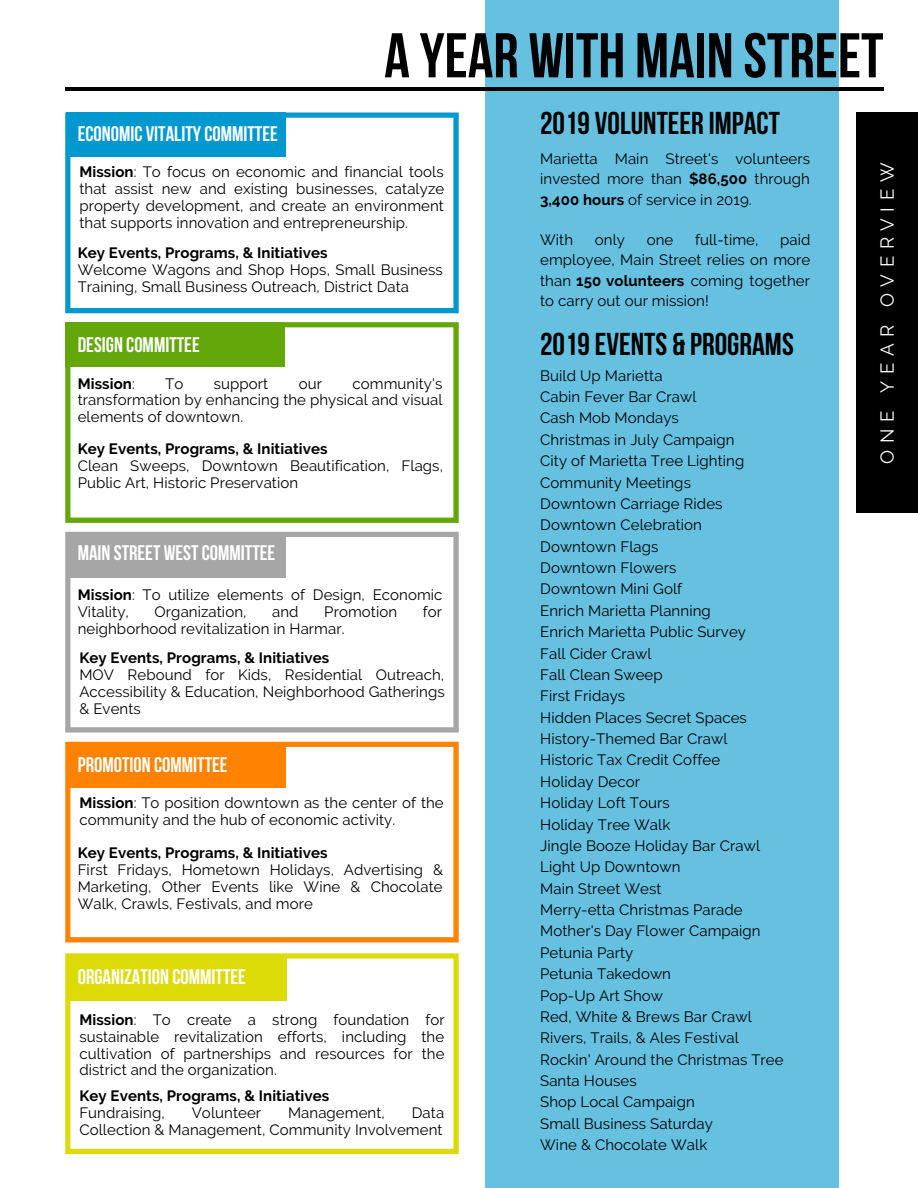
<style>
.page{position:relative;width:918px;height:1188px;background:#fff}
.page>*{position:absolute;margin:0;border:0;box-sizing:border-box;transform-origin:0 0}
.t1{font:700 63px "Bebas Neue";color:#000}
.t2{font:700 31.5px "Bebas Neue";color:#000}
.t3{font:700 21px "Bebas Neue";color:#fff}
.t4{font:18.75px "Raleway";letter-spacing:.35em;color:#fff}
.t5{font:15px/21.3px "Raleway";letter-spacing:.005em;color:#000;text-align:justify}
.t6{font:700 15px "Raleway";letter-spacing:.005em;color:#000}
.s1{font-weight:700}
.s2{font-weight:400}
</style>
<div class="page">
<div style="left:857px;top:113px;width:61px;height:400px;background:#000"></div>
<div style="left:485px;top:0;width:354px;height:1188px;background:#66c1e1"></div>
<hr style="left:65px;top:87px;width:819px;height:3px;background:#000">
<svg style="left:65px;top:113px;width:394px;height:200px"></svg>
<svg style="left:65px;top:322px;width:394px;height:201px"></svg>
<svg style="left:65px;top:532px;width:394px;height:201px"></svg>
<svg style="left:65px;top:742px;width:394px;height:200px"></svg>
<svg style="left:65px;top:953px;width:394px;height:201px"></svg>
<div style="left:66px;top:112px;width:220px;height:45px;background:#0098ce"></div>
<div style="left:65px;top:322px;width:220px;height:45px;background:#63a70a"></div>
<div style="left:66px;top:533px;width:220px;height:45px;background:#a6a6a6"></div>
<div style="left:66px;top:743px;width:220px;height:45px;background:#ff8300"></div>
<div style="left:67px;top:956px;width:220px;height:45px;background:#dddb07"></div>
<h1 class="t1" style="left:384px;top:30px;width:501px">A YEAR WITH MAIN STREET</h1>
<h3 class="t3" style="left:78px;top:125px;width:202px">ECONOMIC VITALITYCOMMITTEE</h3>
<p class="t5" style="left:79px;top:163px;width:366px;line-height:16.8px"><span class="s1">Mission</span>: To focus on economic and financial tools that assist new and existing businesses, catalyze property development, and create an environment that supports innovation and entrepreneurship.</p>
<p class="t6" style="left:78px;top:244px;width:251px">Key Events, Programs, &amp; Initiatives</p>
<p class="t5" style="left:78px;top:261px;width:367px;line-height:16.8px">Welcome Wagons and Shop Hops, Small Business<br>Training, Small Business Outreach, District Data</p>
<h3 class="t3" style="left:78px;top:337px;width:124px">DESIGN COMMITTEE</h3>
<p class="t5" style="left:78px;top:375px;width:366px;line-height:16.8px;text-indent:275px">community's transformation by enhancing the physical and visual elements of downtown.</p>
<p class="t6" style="left:78px;top:440px;width:251px">Key Events, Programs, &amp; Initiatives</p>
<p class="t5" style="left:78px;top:457px;width:367px;line-height:16.8px">Clean Sweeps, Downtown Beautification, Flags,<br>Public Art, Historic Preservation</p>
<p class="t6" style="left:78px;top:374px;width:59px">Mission<span class="s2">:</span></p>
<p class="t5" style="left:165px;top:373px;width:20px">To</p>
<p class="t5" style="left:214px;top:373px;width:56px">support</p>
<p class="t5" style="left:299px;top:373px;width:25px">our</p>
<h3 class="t3" style="left:78px;top:545px;width:199px">MAIN STREET WESTCOMMITTEE</h3>
<p class="t5" style="left:78px;top:586px;width:366px;line-height:16.8px"><span class="s1">Mission</span>: To utilize elements of Design, Economic<br>Vitality,</p>
<p class="t5" style="left:155px;top:601px;width:93px">Organization,</p>
<p class="t5" style="left:272px;top:601px;width:28px">and</p>
<p class="t5" style="left:324px;top:601px;width:74px">Promotion</p>
<p class="t5" style="left:423px;top:601px;width:21px">for</p>
<p class="t5" style="left:78px;top:618px;width:268px">neighborhood revitalization in Harmar.</p>
<p class="t6" style="left:79px;top:649px;width:251px">Key Events, Programs, &amp; Initiatives</p>
<p class="t5" style="left:79px;top:666px;width:367px;line-height:16.8px">MOV Rebound for Kids, Residential Outreach, Accessibility &amp; Education, Neighborhood Gatherings &amp; Events</p>
<h3 class="t3" style="left:78px;top:756px;width:151px">PROMOTION COMMITTEE</h3>
<p class="t5" style="left:79px;top:794px;width:366px;line-height:16.8px"><span class="s1">Mission</span>: To position downtown as the center of the community and the hub of economic activity.</p>
<p class="t6" style="left:78px;top:844px;width:251px">Key Events, Programs, &amp; Initiatives</p>
<p class="t5" style="left:78px;top:861px;width:367px;line-height:16.8px">First Fridays, Hometown Holidays, Advertising &amp; Marketing, Other Events like Wine &amp; Chocolate Walk, Crawls, Festivals, and more</p>
<h3 class="t3" style="left:78px;top:968px;width:170px">ORGANIZATION COMMITTEE</h3>
<p class="t5" style="left:79px;top:1011px;width:367px;line-height:16.8px"><span class="s1">Mission</span>: To create a strong foundation for sustainable revitalization efforts, including the cultivation of partnerships and resources for the district and the organization.</p>
<p class="t6" style="left:79px;top:1087px;width:251px">Key Events, Programs, &amp; Initiatives</p>
<p class="t5" style="left:79px;top:1102px;width:87px">Fundraising,</p>
<p class="t5" style="left:192px;top:1102px;width:71px">Volunteer</p>
<p class="t5" style="left:288px;top:1102px;width:98px">Management,</p>
<p class="t5" style="left:79px;top:1105px;width:366px;line-height:16.8px;text-align:right">Data<br>Collection &amp; Management, Community Involvement</p>
<h2 class="t2" style="left:540px;top:110px;width:241px">2019 VOLUNTEER IMPACT</h2>
<p class="t5" style="left:540px;top:149px;width:272px;line-height:20.2px">Marietta Main Street's volunteers invested more than <span class="s1">$86,500</span> through <span class="s1">3,400 hours</span> of service in 2019.</p>
<p class="t5" style="left:540px;top:229px;width:34px">With</p>
<p class="t5" style="left:595px;top:229px;width:32px">only</p>
<p class="t5" style="left:647px;top:229px;width:28px">one</p>
<p class="t5" style="left:695px;top:229px;width:65px">full-time,</p>
<p class="t5" style="left:540px;top:230px;width:272px;line-height:20.2px;text-indent:240px">paid employee, Main Street relies on more than <span class="s1">150 volunteers</span> coming together to carry out our mission!</p>
<h2 class="t2" style="left:540px;top:331px;width:255px">2019EVENTS &amp; PROGRAMS</h2>
<p class="t5" style="left:540px;top:365px;width:245px;text-align:left">Build Up Marietta<br>Cabin Fever Bar Crawl<br>Cash Mob Mondays<br>Christmas in July Campaign<br>City of Marietta Tree Lighting<br>Community Meetings<br>Downtown Carriage Rides<br>Downtown Celebration<br>Downtown Flags<br>Downtown Flowers<br>Downtown Mini Golf<br>Enrich Marietta Planning<br>Enrich Marietta Public Survey<br>Fall Cider Crawl<br>Fall Clean Sweep<br>First Fridays<br>Hidden Places Secret Spaces<br>History-Themed Bar Crawl<br>Historic Tax Credit Coffee<br>Holiday Decor<br>Holiday Loft Tours<br>Holiday Tree Walk<br>Jingle Booze Holiday Bar Crawl<br>Light Up Downtown<br>Main Street West<br>Merry-etta Christmas Parade<br>Mother's Day Flower Campaign<br>Petunia Party<br>Petunia Takedown<br>Pop-Up Art Show<br>Red, White &amp; Brews Bar Crawl<br>Rivers, Trails, &amp; Ales Festival<br>Rockin' Around the Christmas Tree<br>Santa Houses<br>Shop Local Campaign<br>Small Business Saturday<br>Wine &amp; Chocolate Walk</p>
<p class="t4" style="left:876px;top:464px;width:302px;rotate:-90deg">ONE YEAR OVERVIEW</p>
</div>
